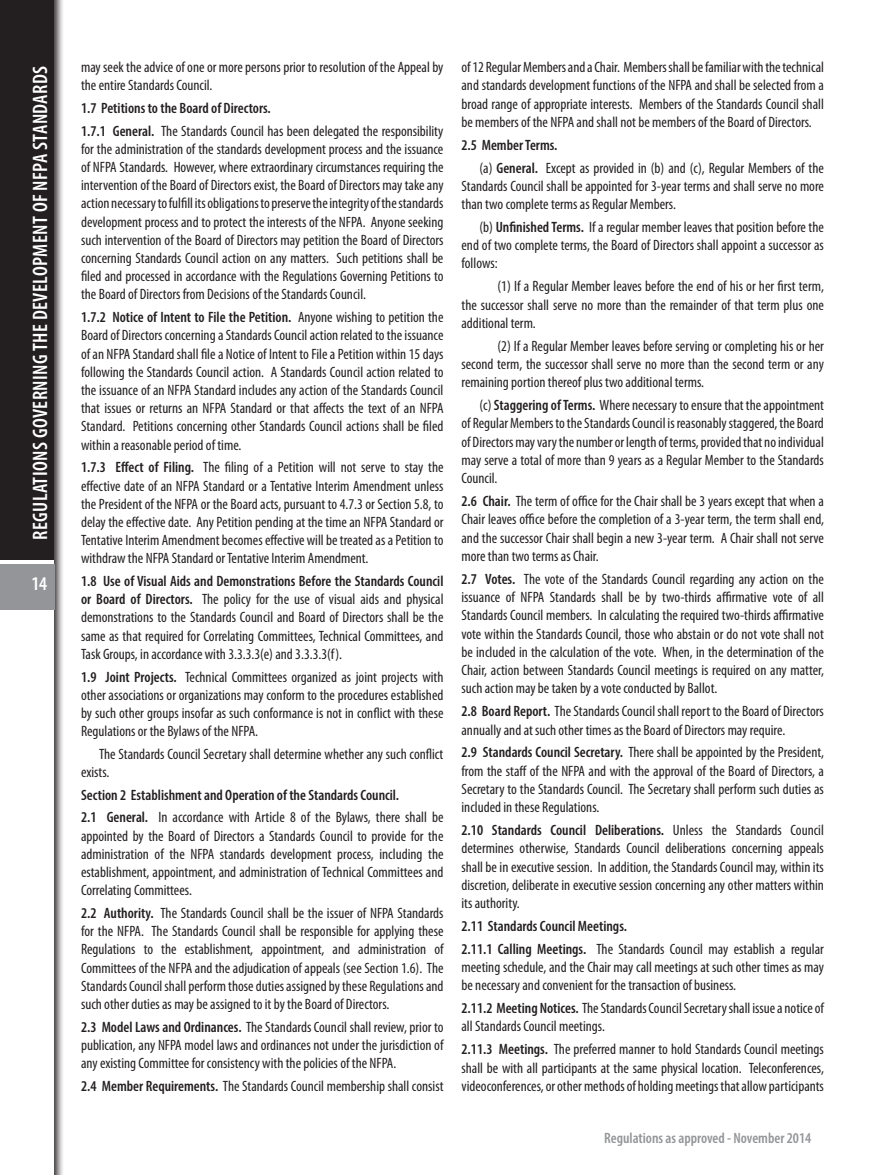
<style>
.page{position:relative;width:878px;height:1175px;background:#fff}
.page>*{position:absolute;margin:0;border:0;box-sizing:border-box;transform-origin:0 0}
.t1{font:600 condensed 27px "Myriad Pro";letter-spacing:.02em;color:#fff}
.t2{font:600 condensed 21px "Myriad Pro";letter-spacing:.02em;color:#fff}
.t3{font:600 condensed 19.5px "Myriad Pro";color:#fff}
.t4{font:condensed 15px/18.1px "Myriad Pro";color:#231f20;text-align:justify}
.t5{font:600 condensed 15px "Myriad Pro";color:#231f20}
.t6{font:600 condensed 15px "Myriad Pro";color:#939598}
.s1{font-weight:600}
</style>
<div class="page">
<div style="left:0;top:0;width:64px;height:1174px;background:#231f20;opacity:.75"></div>
<div style="left:0;top:0;width:54px;height:1174px;background:#fff"></div>
<div style="left:0;top:0;width:54px;height:559px;background:#231f20"></div>
<div style="left:0;top:564px;width:54px;height:45px;background:#939598"></div>
<p class="t2" style="left:27px;top:540px;width:475px;rotate:-90deg">REGULATIONS GOVERNING THE DEVELOPMENT OF NFPA STANDARDS</p>
<p class="t4" style="left:81px;top:58px;width:364px">may seek the advice of one or more persons prior to resolution of the Appeal by the entire Standards Council.</p>
<p class="t5" style="left:81px;top:99px;width:191px">1.7 Petitions to the Board of Directors.</p>
<p class="t4" style="left:81px;top:121px;width:364px"><span class="s1">1.7.1 General.</span> The Standards Council has been delegated the responsibility for the administration of the standards development process and the issuance of NFPA Standards. However, where extraordinary circumstances requiring the intervention of the Board of Directors exist, the Board of Directors may take any action necessary to fulfill its obligations to preserve the integrity of the standards development process and to protect the interests of the NFPA. Anyone seeking such intervention of the Board of Directors may petition the Board of Directors concerning Standards Council action on any matters. Such petitions shall be filed and processed in accordance with the Regulations Governing Petitions to the Board of Directors from Decisions of the Standards Council.</p>
<p class="t4" style="left:81px;top:308px;width:364px"><span class="s1">1.7.2 Notice of Intent to File the Petition.</span> Anyone wishing to petition the Board of Directors concerning a Standards Council action related to the issuance of an NFPA Standard shall file a Notice of Intent to File a Petition within 15 days following the Standards Council action. A Standards Council action related to the issuance of an NFPA Standard includes any action of the Standards Council that issues or returns an NFPA Standard or that affects the text of an NFPA Standard. Petitions concerning other Standards Council actions shall be filed within a reasonable period of time.</p>
<p class="t4" style="left:81px;top:458px;width:364px"><span class="s1">1.7.3 Effect of Filing.</span> The filing of a Petition will not serve to stay the effective date of an NFPA Standard or a Tentative Interim Amendment unless the President of the NFPA or the Board acts, pursuant to 4.7.3 or Section 5.8, to delay the effective date. Any Petition pending at the time an NFPA Standard or Tentative Interim Amendment becomes effective will be treated as a Petition to withdraw the NFPA Standard or Tentative Interim Amendment.</p>
<p class="t4" style="left:81px;top:572px;width:364px"><span class="s1">1.8 Use of Visual Aids and Demonstrations Before the Standards Council or Board of Directors.</span> The policy for the use of visual aids and physical demonstrations to the Standards Council and Board of Directors shall be the same as that required for Correlating Committees, Technical Committees, and Task Groups, in accordance with 3.3.3.3(e) and 3.3.3.3(f).</p>
<p class="t4" style="left:81px;top:667px;width:364px"><span class="s1">1.9 Joint Projects.</span> Technical Committees organized as joint projects with other associations or organizations may conform to the procedures established by such other groups insofar as such conformance is not in conflict with these Regulations or the Bylaws of the NFPA.</p>
<p class="t4" style="left:81px;top:744px;width:364px;text-indent:18px">The Standards Council Secretary shall determine whether any such conflict exists.</p>
<p class="t5" style="left:81px;top:785px;width:319px">Section 2 Establishment and Operation of the Standards Council.</p>
<p class="t4" style="left:81px;top:808px;width:364px"><span class="s1">2.1 General.</span> In accordance with Article 8 of the Bylaws, there shall be appointed by the Board of Directors a Standards Council to provide for the administration of the NFPA standards development process, including the establishment, appointment, and administration of Technical Committees and Correlating Committees.</p>
<p class="t4" style="left:81px;top:903px;width:364px"><span class="s1">2.2 Authority.</span> The Standards Council shall be the issuer of NFPA Standards for the NFPA. The Standards Council shall be responsible for applying these Regulations to the establishment, appointment, and administration of Committees of the NFPA and the adjudication of appeals (see Section 1.6). The Standards Council shall perform those duties assigned by these Regulations and such other duties as may be assigned to it by the Board of Directors.</p>
<p class="t4" style="left:81px;top:1017px;width:364px"><span class="s1">2.3 Model Laws and Ordinances.</span> The Standards Council shall review, prior to publication, any NFPA model laws and ordinances not under the jurisdiction of any existing Committee for consistency with the policies of the NFPA.</p>
<p class="t4" style="left:81px;top:1076px;width:364px"><span class="s1">2.4 Member Requirements.</span> The Standards Council membership shall consist</p>
<h1 class="t1" style="left:22px;top:540px;width:268px;rotate:-90deg">NFPA STANDARDS DIRECTORY</h1>
<h3 class="t3" style="left:31px;top:572px;width:17px">14</h3>
<p class="t4" style="left:461px;top:58px;width:364px">of 12 Regular Members and a Chair. Members shall be familiar with the technical and standards development functions of the NFPA and shall be selected from a broad range of appropriate interests. Members of the Standards Council shall be members of the NFPA and shall not be members of the Board of Directors.</p>
<p class="t5" style="left:461px;top:135px;width:97px">2.5 Member Terms.</p>
<p class="t4" style="left:461px;top:158px;width:364px;text-indent:18px">(a) <span class="s1">General.</span> Except as provided in (b) and (c), Regular Members of the Standards Council shall be appointed for 3-year terms and shall serve no more than two complete terms as Regular Members.</p>
<p class="t4" style="left:461px;top:217px;width:364px;text-indent:18px">(b) <span class="s1">Unfinished Terms.</span> If a regular member leaves that position before the end of two complete terms, the Board of Directors shall appoint a successor as follows:</p>
<p class="t4" style="left:461px;top:277px;width:364px;text-indent:36px">(1) If a Regular Member leaves before the end of his or her first term, the successor shall serve no more than the remainder of that term plus one additional term.</p>
<p class="t4" style="left:461px;top:336px;width:364px;text-indent:36px">(2) If a Regular Member leaves before serving or completing his or her second term, the successor shall serve no more than the second term or any remaining portion thereof plus two additional terms.</p>
<p class="t4" style="left:461px;top:396px;width:364px;text-indent:18px">(c) <span class="s1">Staggering of Terms.</span> Where necessary to ensure that the appointment of Regular Members to the Standards Council is reasonably staggered, the Board of Directors may vary the number or length of terms, provided that no individual may serve a total of more than 9 years as a Regular Member to the Standards Council.</p>
<p class="t4" style="left:461px;top:491px;width:364px"><span class="s1">2.6 Chair.</span> The term of office for the Chair shall be 3 years except that when a Chair leaves office before the completion of a 3-year term, the term shall end, and the successor Chair shall begin a new 3-year term. A Chair shall not serve more than two terms as Chair.</p>
<p class="t4" style="left:461px;top:569px;width:364px"><span class="s1">2.7 Votes.</span> The vote of the Standards Council regarding any action on the issuance of NFPA Standards shall be by two-thirds affirmative vote of all Standards Council members. In calculating the required two-thirds affirmative vote within the Standards Council, those who abstain or do not vote shall not be included in the calculation of the vote. When, in the determination of the Chair, action between Standards Council meetings is required on any matter, such action may be taken by a vote conducted by Ballot.</p>
<p class="t4" style="left:461px;top:702px;width:364px"><span class="s1">2.8 Board Report.</span> The Standards Council shall report to the Board of Directors annually and at such other times as the Board of Directors may require.</p>
<p class="t4" style="left:461px;top:743px;width:364px"><span class="s1">2.9 Standards Council Secretary.</span> There shall be appointed by the President, from the staff of the NFPA and with the approval of the Board of Directors, a Secretary to the Standards Council. The Secretary shall perform such duties as included in these Regulations.</p>
<p class="t4" style="left:461px;top:820px;width:364px"><span class="s1">2.10 Standards Council Deliberations.</span> Unless the Standards Council determines otherwise, Standards Council deliberations concerning appeals shall be in executive session. In addition, the Standards Council may, within its discretion, deliberate in executive session concerning any other matters within its authority.</p>
<p class="t5" style="left:461px;top:916px;width:167px">2.11 Standards Council Meetings.</p>
<p class="t4" style="left:461px;top:939px;width:364px"><span class="s1">2.11.1 Calling Meetings.</span> The Standards Council may establish a regular meeting schedule, and the Chair may call meetings at such other times as may be necessary and convenient for the transaction of business.</p>
<p class="t4" style="left:461px;top:998px;width:364px"><span class="s1">2.11.2 Meeting Notices.</span> The Standards Council Secretary shall issue a notice of all Standards Council meetings.</p>
<p class="t4" style="left:461px;top:1039px;width:364px"><span class="s1">2.11.3 Meetings.</span> The preferred manner to hold Standards Council meetings shall be with all participants at the same physical location. Teleconferences, videoconferences, or other methods of holding meetings that allow participants</p>
<p class="t6" style="left:604px;top:1129px;width:209px">Regulations as approved - November 2014</p>
</div>
